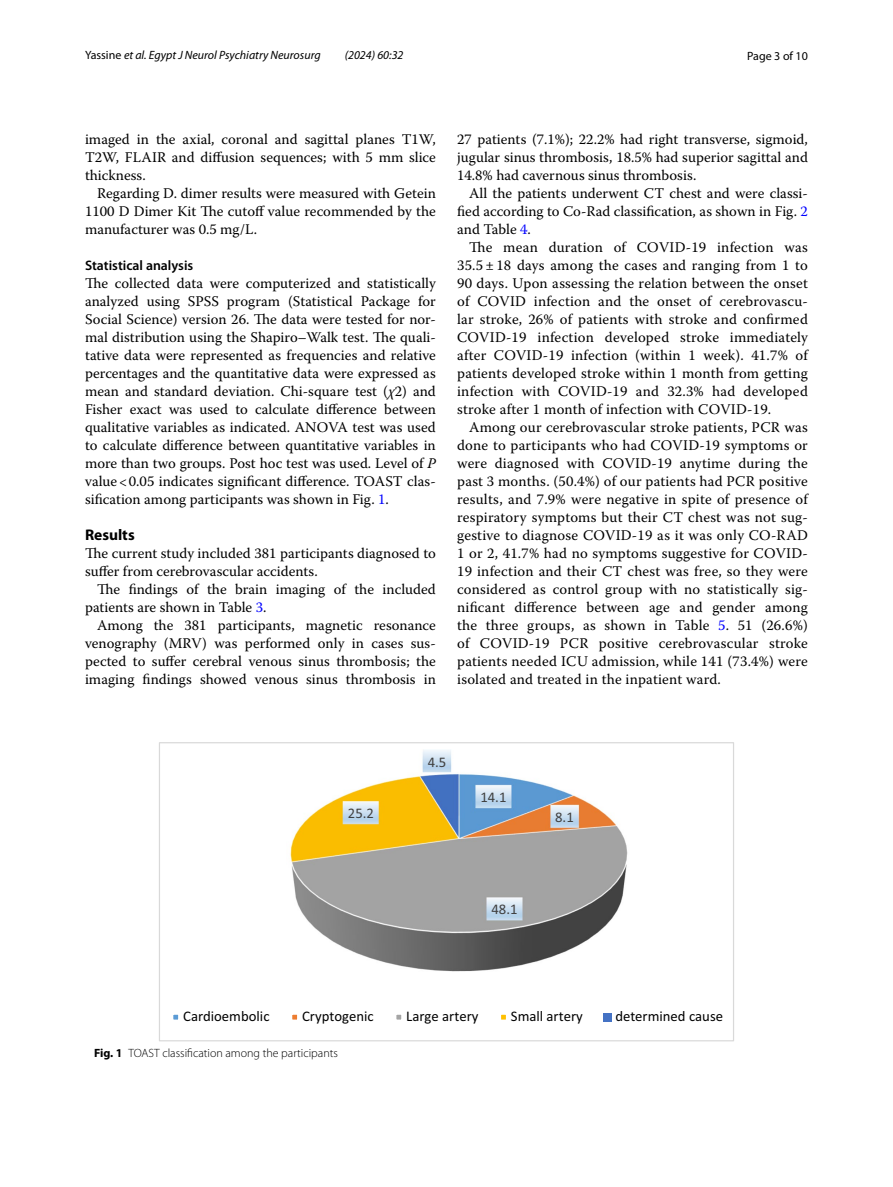
<style>
.page{position:relative;width:893px;height:1187px;background:#fff}
.page>*{position:absolute;margin:0;border:0;box-sizing:border-box;transform-origin:0 0}
.t1{font:700 15.45px "Myriad Pro";color:#000}
.t2{font:14.7px/18px "Warnock Pro";color:#000;text-align:justify}
.t3{font:14.7px "Calibri";color:#000}
.t4{font:14.7px "Calibri";color:#404040}
.t5{font:600 13.8px "Myriad Pro";color:#000}
.t6{font:italic 12px "Myriad Pro";color:#000}
.t7{font:300 12px "Myriad Pro";color:#000}
.t8{font:12px "Myriad Pro";color:#000}
.s1{font-style:normal}
.s2{font-style:italic}
.s3{color:#00f}
.s4{font-weight:700}
</style>
<div class="page">
<img style="left:290px;top:750px;width:338px;height:222px">
<div style="left:170px;top:1011px;width:11px;height:11px;background:#5b9bd5;border:3px solid #fff"></div>
<div style="left:289px;top:1011px;width:11px;height:11px;background:#ed7d31;border:3px solid #fff"></div>
<div style="left:393px;top:1011px;width:11px;height:11px;background:#a5a5a5;border:3px solid #fff"></div>
<div style="left:498px;top:1011px;width:11px;height:11px;background:#ffc000;border:3px solid #fff"></div>
<div style="left:604px;top:1013px;width:8px;height:8px;background:#4472c4"></div>
<div style="left:159px;top:742px;width:575px;height:299px;border:1px solid #d9d9d9"></div>
<p class="t6" style="left:85px;top:48px;width:237px"><span class="s1">Yassine</span> et al. Egypt J Neurol Psychiatry Neurosurg</p>
<p class="t6" style="left:345px;top:48px;width:60px">(2024) 60:32</p>
<p class="t8" style="left:747px;top:48px;width:62px">Page 3 of 10</p>
<p class="t2" style="left:85px;top:130px;width:352px">imaged in the axial, coronal and sagittal planes T1W, T2W, FLAIR and diffusion sequences; with 5 mm slice thickness.</p>
<p class="t2" style="left:85px;top:184px;width:352px;text-indent:12px">Regarding D. dimer results were measured with Getein 1100 D Dimer Kit The cutoff value recommended by the manufacturer was 0.5 mg/L.</p>
<p class="t5" style="left:85px;top:256px;width:110px">Statistical analysis</p>
<p class="t2" style="left:85px;top:274px;width:352px">The collected data were computerized and statistically analyzed using SPSS program (Statistical Package for Social Science) version 26. The data were tested for nor&shy;mal distribution using the Shapiro–Walk test. The quali&shy;tative data were represented as frequencies and relative percentages and the quantitative data were expressed as mean and standard deviation. Chi-square test (<span class="s2">χ</span>2) and Fisher exact was used to calculate difference between qualitative variables as indicated. ANOVA test was used to calculate difference between quantitative variables in more than two groups. Post hoc test was used. Level of <span class="s2">P </span>value&lt;0.05 indicates significant difference. TOAST clas&shy;sification among participants was shown in Fig. <span class="s3">1</span>.</p>
<p class="t1" style="left:85px;top:524px;width:51px">Results</p>
<p class="t2" style="left:85px;top:544px;width:352px">The current study included 381 participants diagnosed to suffer from cerebrovascular accidents.</p>
<p class="t2" style="left:85px;top:580px;width:352px;text-indent:12px">The findings of the brain imaging of the included patients are shown in Table <span class="s3">3</span>.</p>
<p class="t2" style="left:85px;top:616px;width:352px;text-indent:12px">Among the 381 participants, magnetic resonance venography (MRV) was performed only in cases sus&shy;pected to suffer cerebral venous sinus thrombosis; the imaging findings showed venous sinus thrombosis in</p>
<p class="t2" style="left:457px;top:130px;width:352px">27 patients (7.1%); 22.2% had right transverse, sigmoid, jugular sinus thrombosis, 18.5% had superior sagittal and 14.8% had cavernous sinus thrombosis.</p>
<p class="t2" style="left:457px;top:184px;width:352px;text-indent:12px">All the patients underwent CT chest and were classi&shy;fied according to Co-Rad classification, as shown in Fig. <span class="s3">2 </span>and Table <span class="s3">4</span>.</p>
<p class="t2" style="left:457px;top:238px;width:352px;text-indent:12px">The mean duration of COVID-19 infection was 35.5 ± 18 days among the cases and ranging from 1 to 90 days. Upon assessing the relation between the onset of COVID infection and the onset of cerebrovascu&shy;lar stroke, 26% of patients with stroke and confirmed COVID-19 infection developed stroke immediately after COVID-19 infection (within 1 week). 41.7% of patients developed stroke within 1 month from getting infection with COVID-19 and 32.3% had developed stroke after 1 month of infection with COVID-19.</p>
<p class="t2" style="left:457px;top:418px;width:352px;text-indent:12px">Among our cerebrovascular stroke patients, PCR was done to participants who had COVID-19 symptoms or were diagnosed with COVID-19 anytime during the past 3 months. (50.4%) of our patients had PCR positive results, and 7.9% were negative in spite of presence of respiratory symptoms but their CT chest was not sug&shy;gestive to diagnose COVID-19 as it was only CO-RAD 1 or 2, 41.7% had no symptoms suggestive for COVID-19 infection and their CT chest was free, so they were considered as control group with no statistically sig&shy;nificant difference between age and gender among the three groups, as shown in Table <span class="s3">5</span>. 51 (26.6%) of COVID-19 PCR positive cerebrovascular stroke patients needed ICU admission, while 141 (73.4%) were isolated and treated in the inpatient ward.</p>
<p class="t4" style="left:348px;top:803px;width:28px">25.2</p>
<p class="t4" style="left:428px;top:752px;width:20px">4.5</p>
<p class="t4" style="left:480px;top:788px;width:28px">14.1</p>
<p class="t4" style="left:555px;top:807px;width:20px">8.1</p>
<p class="t4" style="left:491px;top:899px;width:28px">48.1</p>
<p class="t3" style="left:183px;top:1007px;width:88px">Cardioembolic</p>
<p class="t3" style="left:302px;top:1007px;width:73px">Cryptogenic</p>
<p class="t3" style="left:406px;top:1007px;width:74px">Large artery</p>
<p class="t3" style="left:511px;top:1007px;width:73px">Small artery</p>
<p class="t3" style="left:615px;top:1007px;width:109px">determined cause</p>
<p class="t7" style="left:94px;top:1045px;width:245px"><span class="s4">Fig. 1</span> TOAST classification among the participants</p>
</div>
